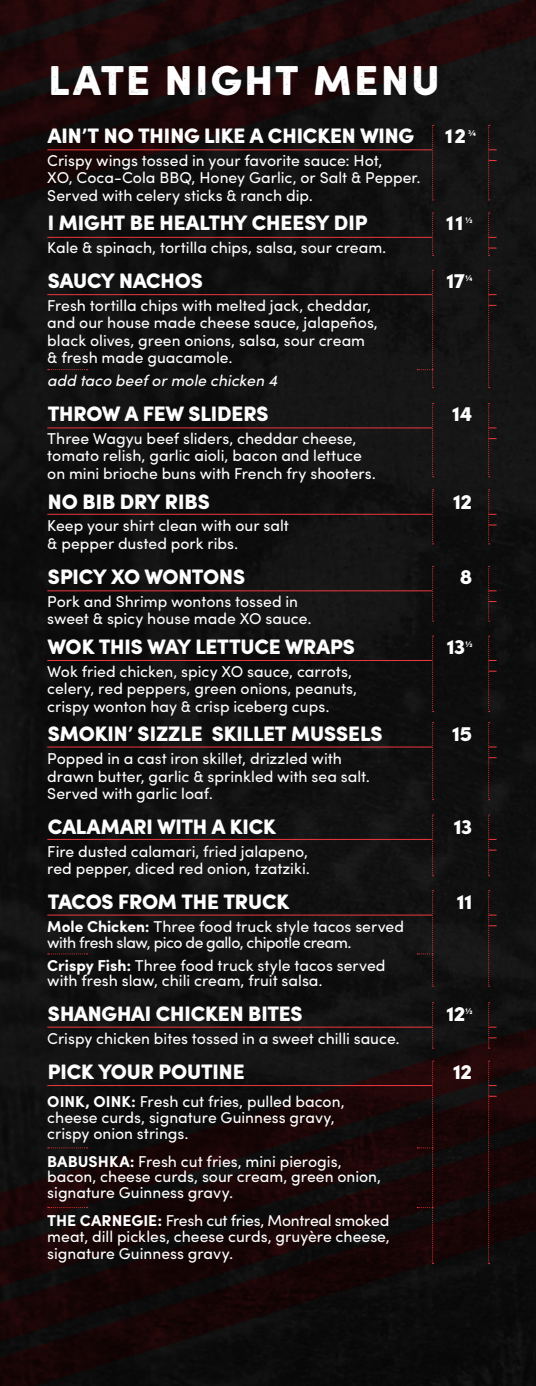
<style>
.page{position:relative;width:536px;height:1386px;background:#fff}
.page>*{position:absolute;margin:0;border:0;box-sizing:border-box;transform-origin:0 0}
.t1{font:42px "Sofia Rough Black One";color:#fff}
.t2{font:21px "Sofia Rough Black One";letter-spacing:-.065em;color:#fff}
.t3{font:15.75px/17.5px "Sofia Pro";color:#fff}
.t4{font:15.75px/15.8px "Sofia Pro";letter-spacing:-.025em;color:#fff}
.t5{font:italic 15.75px "Sofia Pro";color:#fff}
.t6{font:8.75px "Sofia Rough Black One";color:#fff}
.s1{font-weight:700}
</style>
<div class="page">
<div style="left:0;top:206px;width:536px;height:816px;background:#111"></div>
<svg style="left:0;top:0;width:536px;height:206px;background:#180d0d"></svg>
<svg style="left:0;top:1022px;width:536px;height:165px;background:#150d0d"></svg>
<svg style="left:0;top:1187px;width:536px;height:199px;background:#110809"></svg>
<hr style="left:47px;top:149px;width:385px;height:1px;background:#ef373e">
<svg style="left:432px;top:125px;width:1px;height:75px"></svg>
<svg style="left:488px;top:125px;width:8px;height:75px"></svg>
<hr style="left:47px;top:237px;width:385px;height:1px;background:#ef373e">
<svg style="left:432px;top:213px;width:1px;height:43px"></svg>
<svg style="left:488px;top:213px;width:8px;height:43px"></svg>
<hr style="left:47px;top:294px;width:385px;height:1px;background:#ef373e">
<svg style="left:488px;top:270px;width:8px;height:118px"></svg>
<hr style="left:47px;top:590px;width:385px;height:1px;background:#ef373e">
<svg style="left:432px;top:566px;width:1px;height:56px"></svg>
<svg style="left:488px;top:566px;width:8px;height:56px"></svg>
<hr style="left:47px;top:660px;width:385px;height:1px;background:#ef373e">
<svg style="left:432px;top:636px;width:1px;height:76px"></svg>
<svg style="left:488px;top:636px;width:8px;height:76px"></svg>
<hr style="left:47px;top:747px;width:385px;height:1px;background:#ef373e">
<svg style="left:432px;top:722px;width:1px;height:78px"></svg>
<svg style="left:488px;top:722px;width:8px;height:78px"></svg>
<hr style="left:47px;top:839px;width:385px;height:1px;background:#ef373e">
<svg style="left:432px;top:815px;width:1px;height:61px"></svg>
<svg style="left:488px;top:815px;width:8px;height:61px"></svg>
<hr style="left:47px;top:915px;width:385px;height:1px;background:#ef373e">
<svg style="left:488px;top:890px;width:8px;height:97px"></svg>
<hr style="left:47px;top:1027px;width:385px;height:1px;background:#ef373e">
<svg style="left:432px;top:1002px;width:1px;height:47px"></svg>
<svg style="left:488px;top:1002px;width:8px;height:47px"></svg>
<hr style="left:47px;top:514px;width:385px;height:1px;background:#ef373e">
<svg style="left:432px;top:489px;width:1px;height:55px"></svg>
<svg style="left:488px;top:489px;width:8px;height:55px"></svg>
<hr style="left:47px;top:427px;width:385px;height:1px;background:#ef373e">
<svg style="left:432px;top:403px;width:1px;height:74px"></svg>
<svg style="left:488px;top:403px;width:8px;height:74px"></svg>
<svg style="left:48px;top:369px;width:39px;height:1px"></svg>
<svg style="left:417px;top:270px;width:16px;height:118px;background:#1a1314"></svg>
<hr style="left:47px;top:1085px;width:385px;height:1px;background:#ef373e">
<svg style="left:488px;top:1061px;width:8px;height:203px;background:#220b0b"></svg>
<svg style="left:48px;top:1147px;width:39px;height:1px"></svg>
<svg style="left:48px;top:1207px;width:39px;height:1px"></svg>
<svg style="left:417px;top:1061px;width:16px;height:203px;background:#1f090a"></svg>
<svg style="left:48px;top:954px;width:39px;height:1px"></svg>
<svg style="left:417px;top:890px;width:16px;height:97px;background:#1b1414"></svg>
<h1 class="t1" style="left:47px;top:52px;width:395px">LATE NIGHT MENU</h1>
<h2 class="t2" style="left:47px;top:121px;width:369px">AIN’T NO THING LIKE A CHICKEN WING</h2>
<h2 class="t2" style="left:444px;top:121px;width:24px">12</h2>
<p class="t6" style="left:467px;top:127px;width:10px">¾</p>
<p class="t3" style="left:47px;top:150px;width:375px">Crispy wings tossed in your favorite sauce: Hot,<br>XO, Coca-Cola BBQ, Honey Garlic, or Salt &amp; Pepper.<br>Served with celery sticks &amp; ranch dip.</p>
<h2 class="t2" style="left:47px;top:209px;width:322px">I MIGHT BE HEALTHY CHEESY DIP</h2>
<h2 class="t2" style="left:445px;top:209px;width:20px">11</h2>
<p class="t6" style="left:465px;top:214px;width:9px">½</p>
<p class="t3" style="left:47px;top:238px;width:340px">Kale &amp; spinach, tortilla chips, salsa, sour cream.</p>
<h2 class="t2" style="left:47px;top:267px;width:158px">SAUCY NACHOS</h2>
<h2 class="t2" style="left:445px;top:267px;width:21px">17</h2>
<p class="t6" style="left:465px;top:272px;width:9px">¼</p>
<p class="t3" style="left:47px;top:296px;width:332px">Fresh tortilla chips with melted jack, cheddar, and our house made cheese sauce, jalapeños, black olives, green onions, salsa, sour cream &amp; fresh made guacamole.</p>
<p class="t5" style="left:47px;top:369px;width:231px">add taco beef or mole chicken 4</p>
<h2 class="t2" style="left:47px;top:400px;width:223px">THROW A FEW SLIDERS</h2>
<h2 class="t2" style="left:451px;top:400px;width:23px">14</h2>
<p class="t3" style="left:47px;top:429px;width:330px">Three Wagyu beef sliders, cheddar cheese, tomato relish, garlic aioli, bacon and lettuce on mini brioche buns with French fry shooters.</p>
<h2 class="t2" style="left:47px;top:487px;width:164px">NO BIB DRY RIBS</h2>
<h2 class="t2" style="left:452px;top:487px;width:22px">12</h2>
<p class="t3" style="left:47px;top:516px;width:243px">Keep your shirt clean with our salt &amp; pepper dusted pork ribs.</p>
<h2 class="t2" style="left:47px;top:562px;width:200px">SPICY XO WONTONS</h2>
<h2 class="t2" style="left:459px;top:562px;width:15px">8</h2>
<p class="t3" style="left:47px;top:591px;width:266px">Pork and Shrimp wontons tossed in sweet &amp; spicy house made XO sauce.</p>
<h2 class="t2" style="left:47px;top:632px;width:309px">WOK THIS WAY LETTUCE WRAPS</h2>
<h2 class="t2" style="left:446px;top:632px;width:21px">13</h2>
<p class="t6" style="left:465px;top:638px;width:9px">½</p>
<p class="t3" style="left:47px;top:661px;width:311px">Wok fried chicken, spicy XO sauce, carrots, celery, red peppers, green onions, peanuts, crispy wonton hay &amp; crisp iceberg cups.</p>
<h2 class="t2" style="left:47px;top:720px;width:337px">SMOKIN’ SIZZLE SKILLET MUSSELS</h2>
<h2 class="t2" style="left:451px;top:720px;width:23px">15</h2>
<p class="t3" style="left:47px;top:749px;width:324px">Popped in a cast iron skillet, drizzled with drawn butter, garlic &amp; sprinkled with sea salt.<br>Served with garlic loaf.</p>
<h2 class="t2" style="left:47px;top:813px;width:231px">CALAMARI WITH A KICK</h2>
<h2 class="t2" style="left:453px;top:813px;width:21px">13</h2>
<p class="t3" style="left:47px;top:842px;width:264px">Fire dusted calamari, fried jalapeno, red pepper, diced red onion, tzatziki.</p>
<h2 class="t2" style="left:47px;top:888px;width:244px">TACOS FROM THE TRUCK</h2>
<h2 class="t2" style="left:456px;top:888px;width:18px">11</h2>
<p class="t4" style="left:47px;top:918px;width:358px"><span class="s1">Mole Chicken:</span> Three food truck style tacos served with fresh slaw, pico de gallo, chipotle cream.</p>
<p class="t3" style="left:47px;top:956px;width:339px;line-height:15.8px"><span class="s1">Crispy Fish:</span> Three food truck style tacos served with fresh slaw, chili cream, fruit salsa.</p>
<h2 class="t2" style="left:47px;top:1000px;width:257px">SHANGHAI CHICKEN BITES</h2>
<h2 class="t2" style="left:445px;top:1000px;width:22px">12</h2>
<p class="t6" style="left:465px;top:1005px;width:9px">½</p>
<p class="t3" style="left:47px;top:1029px;width:354px">Crispy chicken bites tossed in a sweet chilli sauce.</p>
<h2 class="t2" style="left:47px;top:1058px;width:199px">PICK YOUR POUTINE</h2>
<h2 class="t2" style="left:452px;top:1058px;width:22px">12</h2>
<p class="t3" style="left:47px;top:1093px;width:299px;line-height:15.8px"><span class="s1">OINK, OINK:</span> Fresh cut fries, pulled bacon, cheese curds, signature Guinness gravy, crispy onion strings.</p>
<p class="t3" style="left:47px;top:1152px;width:335px;line-height:15.8px"><span class="s1">BABUSHKA:</span> Fresh cut fries, mini pierogis, bacon, cheese curds, sour cream, green onion, signature Guinness gravy.</p>
<p class="t3" style="left:47px;top:1212px;width:344px;line-height:15.8px"><span class="s1">THE CARNEGIE:</span> Fresh cut fries, Montreal smoked meat, dill pickles, cheese curds, gruyère cheese,</p>
<p class="t3" style="left:47px;top:1244px;width:187px">signature Guinness gravy.</p>
</div>
